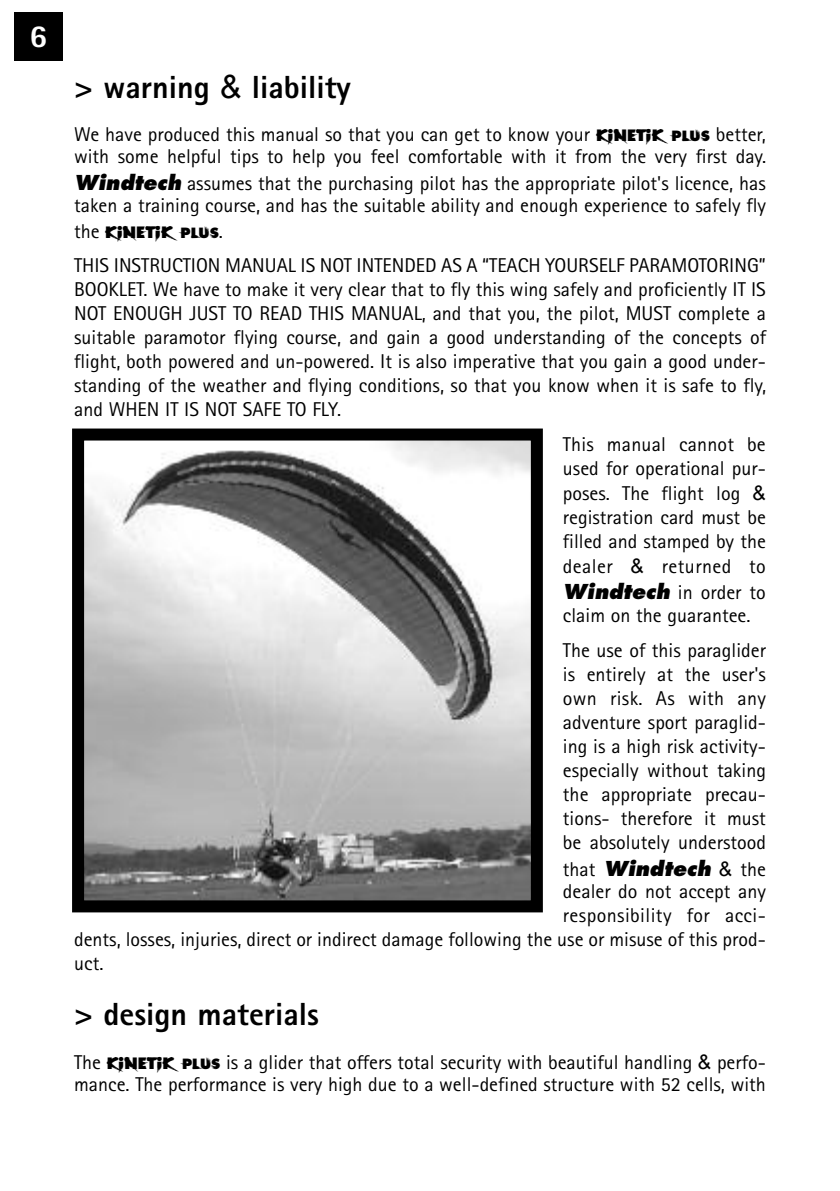
<style>
.page{position:relative;width:840px;height:1191px;background:#fff}
.page>*{position:absolute;margin:0;border:0;box-sizing:border-box;transform-origin:0 0}
.t1{font:800 32px "Rotis Sans Serif";color:#000}
.t2{font:800 32px "Rotis Sans Serif";color:#fff}
.t3{font:20px/24px "Rotis Sans Serif";color:#000}
.t4{font:20px "Rotis Sans Serif";letter-spacing:.02em;color:#000}
.t5{font:italic 800 20px "Futura";color:#000}
.t6{font:20px "Akira";color:#000}
.s1{font-family:"Arial";font-weight:400}
.s2{font-family:"Akira"}
.s3{font-family:"Akira";font-size:18px}
.s4{font-family:"Futura";font-weight:800;font-style:italic}
.s5{font-family:"Rotis Sans Serif"}
.s6{font-size:18px}
.s7{font-family:"Arial"}
.s8{font-family:"Rotis Sans Serif";font-weight:400;font-style:normal}
.s9{font-family:"Arial";font-weight:400;font-style:normal}
</style>
<div class="page">
<div style="left:14px;top:12px;width:48px;height:48px;background:#000"></div>
<img style="left:85px;top:441px;width:444px;height:458px">
<div style="left:72px;top:428px;width:470px;height:484px;border:12px solid #000"></div>
<h1 class="t2" style="left:29px;top:25px;width:19px">6</h1>
<h1 class="t1" style="left:74px;top:76px;width:278px">&gt; warning <span class="s1">&amp;</span> liability</h1>
<p class="t3" style="left:74px;top:123px;width:693px;line-height:22px">We have produced this manual so that you can get to know your <span class="s2">KINETIK</span> <span class="s3">PLUS</span> better, with some helpful tips to help you feel comfortable with it from the very first day.</p>
<p class="t3" style="left:74px;top:172px;width:693px;line-height:22.2px"><span class="s4">Windtech</span> assumes that the purchasing pilot has the appropriate pilot's licence, has taken a training course, and has the suitable ability and enough experience to safely fly</p>
<p class="t6" style="left:74px;top:220px;width:150px"><span class="s5">the</span> KINETIK <span class="s6">PLUS</span><span class="s5">.</span></p>
<p class="t3" style="left:74px;top:253px;width:693px;text-align:justify">THIS INSTRUCTION MANUAL IS NOT INTENDED AS A “TEACH YOURSELF PARAMOTORING” BOOKLET. We have to make it very clear that to fly this wing safely and proficiently IT IS NOT ENOUGH JUST TO READ THIS MANUAL, and that you, the pilot, MUST complete a suitable paramotor flying course, and gain a good understanding of the concepts of flight, both powered and un-powered. It is also imperative that you gain a good under&shy;standing of the weather and flying conditions, so that you know when it is safe to fly, and WHEN IT IS NOT SAFE TO FLY.</p>
<p class="t3" style="left:562px;top:432px;width:204px;line-height:24.6px;text-align:justify">This manual cannot be used for operational pur&shy;poses. The flight log <span class="s7">&amp; </span>registration card must be filled and stamped by the dealer <span class="s7">&amp;</span> returned to <span class="s4">Windtech</span> in order to</p>
<p class="t3" style="left:562px;top:597px;width:204px;line-height:35.4px">claim on the guarantee.<br>The use of this paraglider</p>
<p class="t3" style="left:562px;top:662px;width:204px;text-align:justify">is entirely at the user's own risk. As with any adventure sport paraglid&shy;ing is a high risk activity&shy;especially without taking the appropriate precau&shy;tions- therefore it must be absolutely understood</p>
<p class="t5" style="left:562px;top:855px;width:204px"><span class="s8">that</span> Windtech <span class="s9">&amp;</span> <span class="s8">the</span></p>
<p class="t3" style="left:562px;top:879px;width:204px">dealer do not accept any</p>
<p class="t4" style="left:562px;top:903px;width:204px">responsibility for acci-</p>
<p class="t3" style="left:74px;top:927px;width:693px">dents, losses, injuries, direct or indirect damage following the use or misuse of this prod-</p>
<p class="t3" style="left:74px;top:951px;width:31px">uct.</p>
<h1 class="t1" style="left:74px;top:1002px;width:246px">&gt; design materials</h1>
<p class="t3" style="left:74px;top:1050px;width:693px;line-height:22px">The <span class="s2">KINETIK</span> <span class="s3">PLUS</span> is a glider that offers total security with beautiful handling <span class="s7">&amp;</span> perfo&shy;mance. The performance is very high due to a well-defined structure with 52 cells, with</p>
</div>
